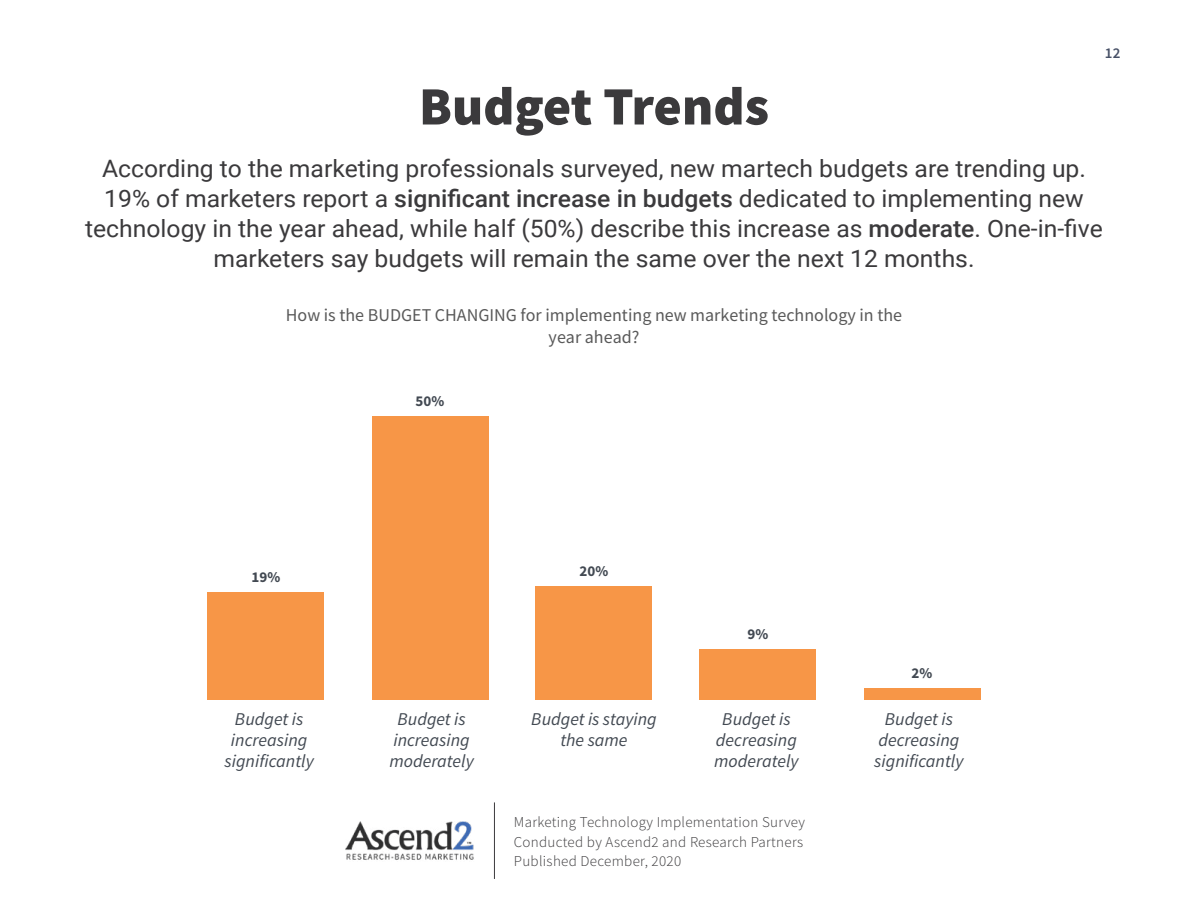
<style>
.page{position:relative;width:1188px;height:918px;background:#fff}
.page>*{position:absolute;margin:0;border:0;box-sizing:border-box;transform-origin:0 0}
.t1{font:900 54px "Source Sans Pro";color:#3b3a3c}
.t2{font:24px/30px "Roboto";color:#3b3a3c;text-align:center}
.t3{font:italic 18px/21px "Source Sans Pro";color:#424952;text-align:center}
.t4{font:italic 18px/22.5px "Source Sans Pro";color:#595959}
.t5{font:18px/22.5px "Source Sans Pro";color:#595959;text-align:center}
.t6{font:italic 18px "Source Sans Pro";letter-spacing:-.02em;color:#595959}
.t7{font:300 15px/19.5px "Source Sans Pro";letter-spacing:.02em;color:#3b3a3c}
.t8{font:700 15px "Source Sans Pro";color:#424952}
.t9{font:600 15px "Source Sans Pro";color:#475066}
.s1{font-weight:500}
</style>
<div class="page">
<img style="left:345px;top:821px;width:129px;height:39px">
<hr style="left:494px;top:802px;width:1px;height:77px;background:#3b3a3c">
<div style="left:207px;top:592px;width:117px;height:108px;background:#f79647"></div>
<div style="left:372px;top:417px;width:117px;height:283px;background:#f79647"></div>
<div style="left:536px;top:586px;width:116px;height:114px;background:#f79647"></div>
<div style="left:699px;top:649px;width:117px;height:51px;background:#f79647"></div>
<div style="left:864px;top:688px;width:117px;height:12px;background:#f79647"></div>
<p class="t9" style="left:1105px;top:43px;width:17px">12</p>
<h1 class="t1" style="left:419px;top:69px;width:352px">Budget Trends</h1>
<p class="t2" style="left:85px;top:152px;width:1019px">According to the marketing professionals surveyed, new martech budgets are trending up.<br>19% of marketers report a <span class="s1">significant increase in budgets</span> dedicated to implementing new technology in the year ahead, while half (50%) describe this increase as <span class="s1">moderate</span>. One-in-five marketers say budgets will remain the same over the next 12 months.</p>
<p class="t5" style="left:286px;top:303px;width:618px">How is the BUDGET CHANGING for implementing new marketing technology in the year ahead?</p>
<p class="t8" style="left:252px;top:567px;width:30px">19%</p>
<p class="t8" style="left:416px;top:391px;width:30px">50%</p>
<p class="t8" style="left:580px;top:561px;width:30px">20%</p>
<p class="t8" style="left:748px;top:624px;width:22px">9%</p>
<p class="t8" style="left:912px;top:663px;width:22px">2%</p>
<p class="t3" style="left:225px;top:708px;width:91px">Budget is increasing significantly</p>
<p class="t3" style="left:389px;top:708px;width:86px">Budget is increasing moderately</p>
<p class="t3" style="left:531px;top:708px;width:127px">Budget is staying the same</p>
<p class="t3" style="left:714px;top:708px;width:86px">Budget is decreasing moderately</p>
<p class="t3" style="left:874px;top:708px;width:91px">Budget is decreasing significantly</p>
<p class="t4" style="left:221px;top:713px;width:91px;text-align:center">Increasing significantly</p>
<p class="t4" style="left:388px;top:713px;width:86px">Increasing moderately</p>
<p class="t6" style="left:545px;top:713px;width:101px">Not changing</p>
<p class="t4" style="left:716px;top:713px;width:86px">Decreasing moderately</p>
<p class="t4" style="left:877px;top:713px;width:91px">Decreasing significantly</p>
<p class="t7" style="left:514px;top:813px;width:293px">Marketing Technology Implementation Survey<br>Conducted by Ascend2 and Research Partners<br>Published December, 2020</p>
</div>
